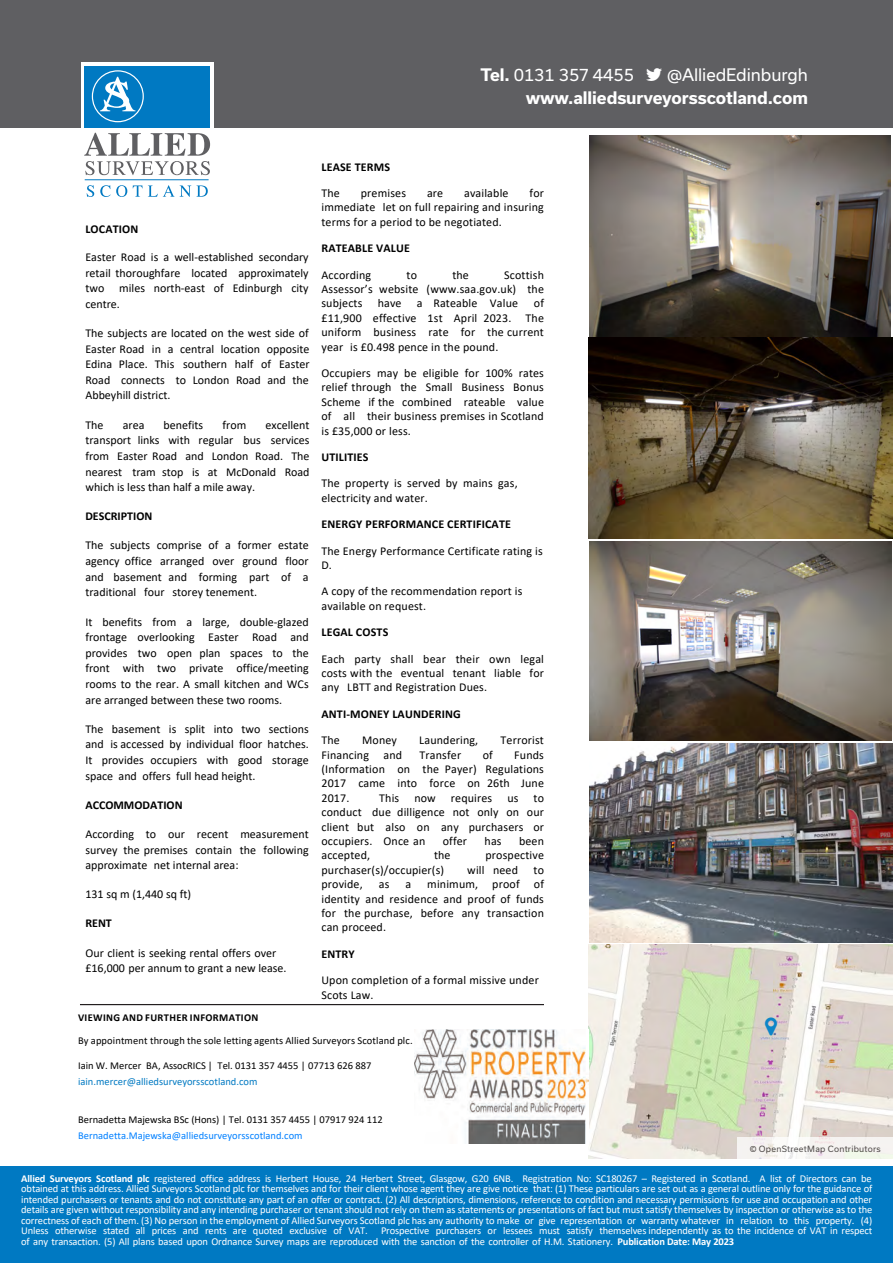
<style>
.page{position:relative;width:893px;height:1263px;background:#fff}
.page>*{position:absolute;margin:0;border:0;box-sizing:border-box;transform-origin:0 0}
.t1{font:16.5px "Usual";letter-spacing:-.005em;color:#fff}
.t2{font:700 16.5px "Usual";letter-spacing:-.005em;color:#fff}
.t3{font:12px/15.6px "Calibri";letter-spacing:.01em;color:#000;text-align:justify}
.t4{font:700 12px/26.4px "Calibri";letter-spacing:.01em;color:#000}
.t5{font:10.5px/10.5px "Calibri";letter-spacing:-.015em;color:#fff;text-align:justify}
.t6{font:10.5px "Calibri";color:#000}
.t7{font:10.5px "Calibri";color:#0080ff}
.t8{font:10.5px "Calibri";color:#0079c2}
.t9{font:700 10.5px "Calibri";letter-spacing:.03em;color:#000}
.t10{font:8.25px "Usual";letter-spacing:.035em;color:#231f20}
.s1{font-weight:700}
.s2{font-weight:400}
</style>
<div class="page">
<img style="left:589px;top:945px;width:303px;height:214px">
<img style="left:590px;top:135px;width:300px;height:201px">
<div style="left:0;top:0;width:893px;height:127px;background:#5f5f62"></div>
<div style="left:0;top:1166px;width:893px;height:97px;background:#0079c2"></div>
<div style="left:81px;top:62px;width:133px;height:139px;background:#fff"></div>
<div style="left:84px;top:66px;width:126px;height:61px;background:#0079c2"></div>
<div style="left:92px;top:70px;width:52px;height:52px;border:1px solid #fff;border-radius:50%"></div>
<svg style="left:100px;top:77px;width:35px;height:34px"></svg>
<hr style="left:85px;top:179px;width:124px;height:1px;background:#0079c2">
<svg style="left:84px;top:133px;width:126px;height:42px"></svg>
<svg style="left:87px;top:185px;width:7px;height:12px"></svg>
<svg style="left:100px;top:185px;width:27px;height:12px"></svg>
<svg style="left:133px;top:185px;width:9px;height:12px"></svg>
<svg style="left:148px;top:185px;width:60px;height:12px"></svg>
<svg style="left:738px;top:1138px;width:155px;height:21px;fill:#f5f3f1"></svg>
<hr style="left:80px;top:1004px;width:464px;height:1px;background:#231f20">
<img style="left:589px;top:743px;width:303px;height:199px">
<img style="left:589px;top:542px;width:302px;height:199px">
<img style="left:589px;top:338px;width:303px;height:201px">
<img style="left:414px;top:1029px;width:174px;height:114px">
<svg style="left:765px;top:1017px;width:12px;height:18px"></svg>
<p class="t1" style="left:480px;top:66px;width:155px"><span class="s1">Tel.</span> 0131 357 4455</p>
<p class="t1" style="left:667px;top:66px;width:142px">@AlliedEdinburgh</p>
<p class="t2" style="left:526px;top:88px;width:284px">www.alliedsurveyorsscotland.com</p>
<p class="t4" style="left:85px;top:216px;width:55px">LOCATION</p>
<p class="t3" style="left:85px;top:249px;width:225px">Easter Road is a well-established secondary retail thoroughfare located approximately two miles north-east of Edinburgh city centre.</p>
<p class="t3" style="left:85px;top:325px;width:226px">The subjects are located on the west side of Easter Road in a central location opposite Edina Place. This southern half of Easter Road connects to London Road and the Abbeyhill district.</p>
<p class="t3" style="left:85px;top:417px;width:20px">The</p>
<p class="t3" style="left:123px;top:417px;width:23px">area</p>
<p class="t3" style="left:164px;top:417px;width:41px">benefits</p>
<p class="t3" style="left:223px;top:417px;width:25px">from</p>
<p class="t3" style="left:85px;top:417px;width:226px;text-indent:180px">excellent transport links with regular bus services from Easter Road and London Road. The nearest tram stop is at McDonald Road which is less than half a mile away.</p>
<p class="t4" style="left:85px;top:503px;width:68px">DESCRIPTION</p>
<p class="t3" style="left:85px;top:537px;width:225px">The subjects comprise of a former estate agency office arranged over ground floor and basement and forming part of a traditional four storey tenement.</p>
<p class="t3" style="left:85px;top:613px;width:225px">It benefits from a large, double-glazed frontage overlooking Easter Road and provides two open plan spaces to the front with two private office/meeting rooms to the rear. A small kitchen and WCs are arranged between these two rooms.</p>
<p class="t3" style="left:85px;top:721px;width:225px">The basement is split into two sections and is accessed by individual floor hatches.<br>It provides occupiers with good storage space and offers full head height.</p>
<p class="t4" style="left:85px;top:791px;width:99px">ACCOMMODATION</p>
<p class="t3" style="left:85px;top:826px;width:225px">According to our recent measurement survey the premises contain the following approximate net internal area:</p>
<p class="t3" style="left:85px;top:886px;width:107px">131 sq m (1,440 sq ft)</p>
<p class="t4" style="left:85px;top:910px;width:28px">RENT</p>
<p class="t3" style="left:85px;top:944px;width:203px">Our client is seeking rental offers over £16,000 per annum to grant a new lease.</p>
<p class="t4" style="left:321px;top:153px;width:70px">LEASE TERMS<br><span class="s2">The</span></p>
<p class="t3" style="left:321px;top:185px;width:224px;line-height:14.4px;text-indent:208px">for immediate let on full repairing and insuring terms for a period to be negotiated.</p>
<p class="t4" style="left:321px;top:235px;width:90px">RATEABLE VALUE<br><span class="s2">According</span></p>
<p class="t3" style="left:361px;top:185px;width:47px">premises</p>
<p class="t3" style="left:427px;top:185px;width:18px">are</p>
<p class="t3" style="left:464px;top:185px;width:46px">available</p>
<p class="t3" style="left:407px;top:266px;width:12px">to</p>
<p class="t3" style="left:452px;top:266px;width:18px">the</p>
<p class="t3" style="left:321px;top:267px;width:224px;line-height:14.4px;text-indent:183px">Scottish Assessor’s website (www.saa.gov.uk) the subjects</p>
<p class="t3" style="left:321px;top:296px;width:224px;line-height:14.4px;text-indent:212px">of £11,900 effective 1st April 2023. The uniform business rate for the current year is £0.498 pence in the pound.</p>
<p class="t3" style="left:321px;top:365px;width:224px;line-height:14.4px">Occupiers may be eligible for 100% rates relief through the Small Business Bonus Scheme if the combined rateable value of all their business premises in Scotland is £35,000 or less.</p>
<p class="t4" style="left:321px;top:444px;width:49px">UTILITIES</p>
<p class="t3" style="left:321px;top:476px;width:198px;line-height:14.4px">The property is served by mains gas, electricity and water.</p>
<p class="t4" style="left:321px;top:511px;width:191px">ENERGY PERFORMANCE CERTIFICATE</p>
<p class="t3" style="left:321px;top:543px;width:223px;line-height:14.4px">The Energy Performance Certificate rating is<br>D.</p>
<p class="t3" style="left:321px;top:584px;width:203px;line-height:14.4px">A copy of the recommendation report is available on request.</p>
<p class="t4" style="left:321px;top:619px;width:68px">LEGAL COSTS</p>
<p class="t3" style="left:321px;top:651px;width:224px;line-height:14.4px">Each party shall bear their own legal costs with the eventual tenant liable for any LBTT and Registration Dues.</p>
<p class="t4" style="left:321px;top:700px;width:141px">ANTI-MONEY LAUNDERING<br><span class="s2">The</span></p>
<p class="t3" style="left:378px;top:295px;width:25px">have</p>
<p class="t3" style="left:417px;top:295px;width:103px">a Rateable Value</p>
<p class="t3" style="left:362px;top:732px;width:36px">Money</p>
<p class="t3" style="left:419px;top:732px;width:61px">Laundering,</p>
<p class="t3" style="left:501px;top:732px;width:45px">Terrorist</p>
<p class="t3" style="left:321px;top:746px;width:82px">Financing and</p>
<p class="t3" style="left:420px;top:746px;width:43px">Transfer</p>
<p class="t3" style="left:483px;top:746px;width:12px">of</p>
<p class="t3" style="left:321px;top:747px;width:224px;line-height:14.4px;text-indent:193px">Funds (Information on the Payer) Regulations 2017 came into force on 26th June 2017.</p>
<p class="t3" style="left:379px;top:790px;width:22px">This</p>
<p class="t3" style="left:414px;top:790px;width:23px">now</p>
<p class="t3" style="left:451px;top:790px;width:43px">requires</p>
<p class="t3" style="left:507px;top:790px;width:13px">us</p>
<p class="t3" style="left:321px;top:790px;width:224px;line-height:14.4px;text-indent:212px">to conduct due dilligence not only on our client but also on any purchasers or occupiers. Once an</p>
<p class="t3" style="left:443px;top:833px;width:26px">offer</p>
<p class="t3" style="left:485px;top:833px;width:19px">has</p>
<p class="t3" style="left:519px;top:833px;width:26px">been</p>
<p class="t3" style="left:321px;top:847px;width:50px">accepted,</p>
<p class="t3" style="left:434px;top:847px;width:18px">the</p>
<p class="t3" style="left:485px;top:847px;width:60px">prospective</p>
<p class="t3" style="left:321px;top:862px;width:124px">purchaser(s)/occupier(s)</p>
<p class="t3" style="left:467px;top:862px;width:52px">will need</p>
<p class="t3" style="left:533px;top:862px;width:12px">to</p>
<p class="t3" style="left:321px;top:876px;width:43px">provide,</p>
<p class="t3" style="left:379px;top:876px;width:12px">as</p>
<p class="t3" style="left:405px;top:876px;width:7px">a</p>
<p class="t3" style="left:321px;top:877px;width:224px;line-height:14.4px;text-indent:106px">minimum, proof of identity and residence and proof of funds for the purchase, before any transaction can proceed.</p>
<p class="t3" style="left:321px;top:940px;width:219px;line-height:26.4px"><span class="s1">ENTRY<br></span>Upon completion of a formal missive under</p>
<p class="t3" style="left:321px;top:986px;width:54px">Scots Law.</p>
<p class="t9" style="left:78px;top:1010px;width:182px">VIEWING AND FURTHER INFORMATION</p>
<p class="t6" style="left:78px;top:1034px;width:336px">By appointment through the sole letting agents Allied Surveyors Scotland plc.</p>
<p class="t6" style="left:78px;top:1058px;width:295px">Iain W. Mercer BA, AssocRICS | Tel. 0131 357 4455 | 07713 626 887</p>
<p class="t8" style="left:78px;top:1074px;width:181px">iain.mercer@alliedsurveyorsscotland.com</p>
<p class="t6" style="left:78px;top:1112px;width:306px">Bernadetta Majewska BSc (Hons) | Tel. 0131 357 4455 | 07917 924 112</p>
<p class="t7" style="left:78px;top:1128px;width:226px">Bernadetta.Majewska@alliedsurveyorsscotland.com</p>
<p class="t10" style="left:750px;top:1144px;width:133px">© OpenStreetMap Contributors</p>
<p class="t5" style="left:21px;top:1173px;width:853px"><span class="s1">Allied Surveyors Scotland plc</span> registered office address is Herbert House, 24 Herbert Street, Glasgow, G20 6NB. Registration No: SC180267 – Registered in Scotland. A list of Directors can be obtained at this address. Allied Surveyors Scotland plc for themselves and for their client whose agent they are give notice that: (1) These particulars are set out as a general outline only for the guidance of intended purchasers or tenants and do not constitute any part of an offer or contract. (2) All descriptions, dimensions, reference to condition and necessary permissions for use and occupation and other details are given without responsibility and any intending purchaser or tenant should not rely on them as statements or presentations of fact but must satisfy themselves by inspection or otherwise as to the correctness of each of them. (3) No person in the employment of Allied Surveyors Scotland plc has any authority to make or give representation or warranty whatever in relation to this property. (4)<br>Unless otherwise stated all prices and rents are quoted exclusive of VAT. Prospective purchasers or lessees must satisfy themselves independently as to the incidence of VAT in respect of any transaction. (5) All plans based upon Ordnance Survey maps are reproduced with the sanction of the controller of H.M. Stationery. <span class="s1">Publication Date: May 2023</span></p>
</div>
